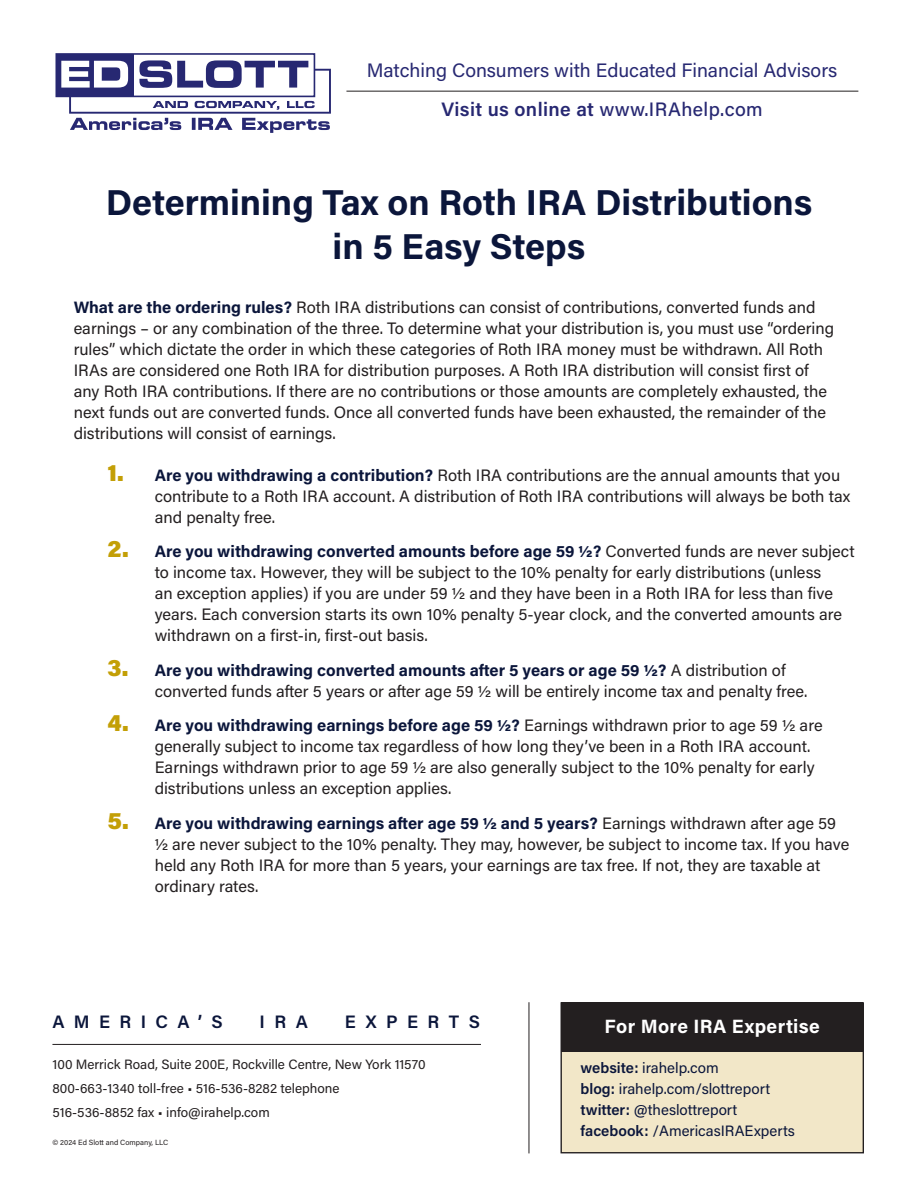
<style>
.page{position:relative;width:918px;height:1188px;background:#fff}
.page>*{position:absolute;margin:0;border:0;box-sizing:border-box;transform-origin:0 0}
.t1{font:700 36px/43.2px "Acumin Pro";color:#0b163b;text-align:center}
.t2{font:19.35px/39.2px "Acumin Pro";color:#272872;text-align:center}
.t3{font:700 19.2px "Acumin Pro";letter-spacing:.02em;color:#fff}
.t4{font:600 18px "Acumin Pro";letter-spacing:.525em;color:#0b163b}
.body{font:16.5px/21px "Acumin Pro";color:#231f20}
.t5{font:15px/21px "Acumin Pro";color:#0b163b}
.t6{font:13.5px/24px "Acumin Pro";color:#231f20}
.t7{font:7.5px "Acumin Pro";color:#231f20}
.s1{font-weight:600}
.s2{font-weight:500}
.s3{font-weight:700;color:#0b163b}
.s4{font-weight:900;font-size:24px;color:#c39f06}
</style>
<div class="page">
<div style="left:561px;top:1003px;width:302px;height:150px;background:#f2e7c8"></div>
<div style="left:561px;top:1002px;width:303px;height:151px;border:1px solid #231f20"></div>
<div style="left:561px;top:1002px;width:302px;height:50px;background:#231f20"></div>
<hr style="left:52px;top:1044px;width:429px;height:1px;background:#231f20">
<hr style="left:529px;top:1002px;width:1px;height:151px;background:#231f20">
<hr style="left:346px;top:91px;width:512px;height:1px;background:#231f20">
<div style="left:55px;top:53px;width:260px;height:44px;border:2px solid #272872"></div>
<div style="left:57px;top:54px;width:76px;height:42px;background:#272872"></div>
<svg style="left:61px;top:60px;width:270px;height:73px"></svg>
<p class="t2" style="left:367px;top:50px;width:472px">Matching Consumers with Educated Financial Advisors<br><span class="s1">Visit us online at</span> <span class="s2">www.IRAhelp.com</span></p>
<p class="t1" style="left:106px;top:180px;width:708px">Determining Tax on Roth IRA Distributions in 5 Easy Steps</p>
<p class="body" style="left:74px;top:296px;width:762px"><span class="s3">What are the ordering rules?</span> Roth IRA distributions can consist of contributions, converted funds and earnings – or any combination of the three. To determine what your distribution is, you must use “ordering rules” which dictate the order in which these categories of Roth IRA money must be withdrawn. All Roth IRAs are considered one Roth IRA for distribution purposes. A Roth IRA distribution will consist first of any Roth IRA contributions. If there are no contributions or those amounts are completely exhausted, the next funds out are converted funds. Once all converted funds have been exhausted, the remainder of the distributions will consist of earnings.</p>
<p class="body" style="left:155px;top:464px;width:697px;text-indent:-47px"><span class="s4">1.</span> <span class="s3">Are you withdrawing a contribution?</span> Roth IRA contributions are the annual amounts that you contribute to a Roth IRA account. A distribution of Roth IRA contributions will always be both tax and penalty free.</p>
<p class="body" style="left:155px;top:540px;width:701px;text-indent:-47px"><span class="s4">2.</span> <span class="s3">Are you withdrawing converted amounts before age 59 ½?</span> Converted funds are never subject to income tax. However, they will be subject to the 10% penalty for early distributions (unless<br>an exception applies) if you are under 59 ½ and they have been in a Roth IRA for less than five years. Each conversion starts its own 10% penalty 5-year clock, and the converted amounts are withdrawn on a first-in, first-out basis.</p>
<p class="body" style="left:155px;top:659px;width:654px;text-indent:-47px"><span class="s4">3.</span> <span class="s3">Are you withdrawing converted amounts after 5 years or age 59 ½?</span> A distribution of converted funds after 5 years or after age 59 ½ will be entirely income tax and penalty free.</p>
<p class="body" style="left:155px;top:714px;width:669px;text-indent:-47px"><span class="s4">4.</span> <span class="s3">Are you withdrawing earnings before age 59 ½?</span> Earnings withdrawn prior to age 59 ½ are generally subject to income tax regardless of how long they’ve been in a Roth IRA account.<br>Earnings withdrawn prior to age 59 ½ are also generally subject to the 10% penalty for early distributions unless an exception applies.</p>
<p class="body" style="left:155px;top:812px;width:696px;text-indent:-47px"><span class="s4">5.</span> <span class="s3">Are you withdrawing earnings after age 59 ½ and 5 years?</span> Earnings withdrawn after age 59 ½ are never subject to the 10% penalty. They may, however, be subject to income tax. If you have held any Roth IRA for more than 5 years, your earnings are tax free. If not, they are taxable at ordinary rates.</p>
<p class="t4" style="left:52px;top:1010px;width:172px">AMERICA’S</p>
<p class="t4" style="left:260px;top:1010px;width:50px">IRA</p>
<p class="t4" style="left:345px;top:1010px;width:137px">EXPERTS</p>
<p class="t6" style="left:52px;top:1052px;width:375px">100 Merrick Road, Suite 200E, Rockville Centre, New York 11570<br>800-663-1340 toll-free • 516-536-8282 telephone<br>516-536-8852 fax • info@irahelp.com</p>
<p class="t7" style="left:52px;top:1137px;width:117px">© 2024 Ed Slott and Company, LLC</p>
<p class="t3" style="left:605px;top:1013px;width:217px">For More IRA Expertise</p>
<p class="t5" style="left:581px;top:1057px;width:216px"><span class="s1">website:</span> irahelp.com<br><span class="s1">blog:</span> irahelp.com/slottreport <span class="s1">twitter:</span> @theslottreport <span class="s1">facebook:</span> /AmericasIRAExperts</p>
</div>
